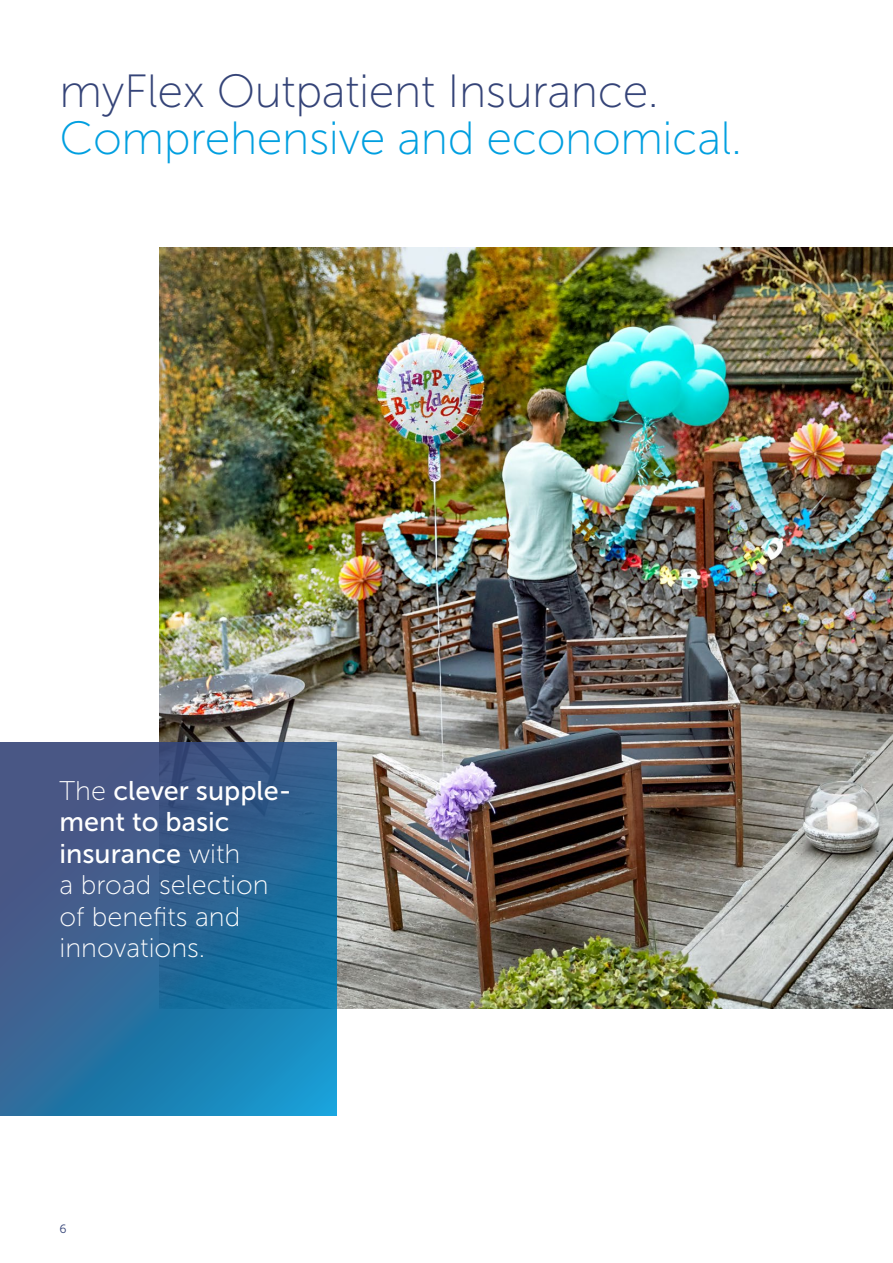
<style>
.page{position:relative;width:893px;height:1263px;background:#fff}
.page>*{position:absolute;margin:0;border:0;box-sizing:border-box;transform-origin:0 0}
.Headline_31pt{font:46.5px "Museo Sans 100";letter-spacing:-.01em;color:#009fe0}
.Headline_31pt-2{font:46.5px "Museo Sans 100";letter-spacing:-.01em;color:#354478}
.Leadtext_18pt{font:27px/31.5px "Museo Sans 100";color:#fff}
.t1{font:12px "Museo Sans 300";color:#354478}
.s1{font-family:"Museo Sans 500"}
</style>
<div class="page">
<img style="left:159px;top:247px;width:734px;height:761px">
<svg style="left:0;top:742px;width:336px;height:373px;background:#2e6898"></svg>
<p class="Headline_31pt-2" style="left:60px;top:66px;width:601px">myFlex Outpatient Insurance.</p>
<p class="Headline_31pt" style="left:60px;top:113px;width:684px">Comprehensive and economical.</p>
<p class="Leadtext_18pt" style="left:60px;top:775px;width:233px">The <span class="s1">clever supple&shy;ment to basic insurance</span> with<br>a broad selection of benefits and innovations.</p>
<p class="t1" style="left:60px;top:1222px;width:9px">6</p>
</div>
